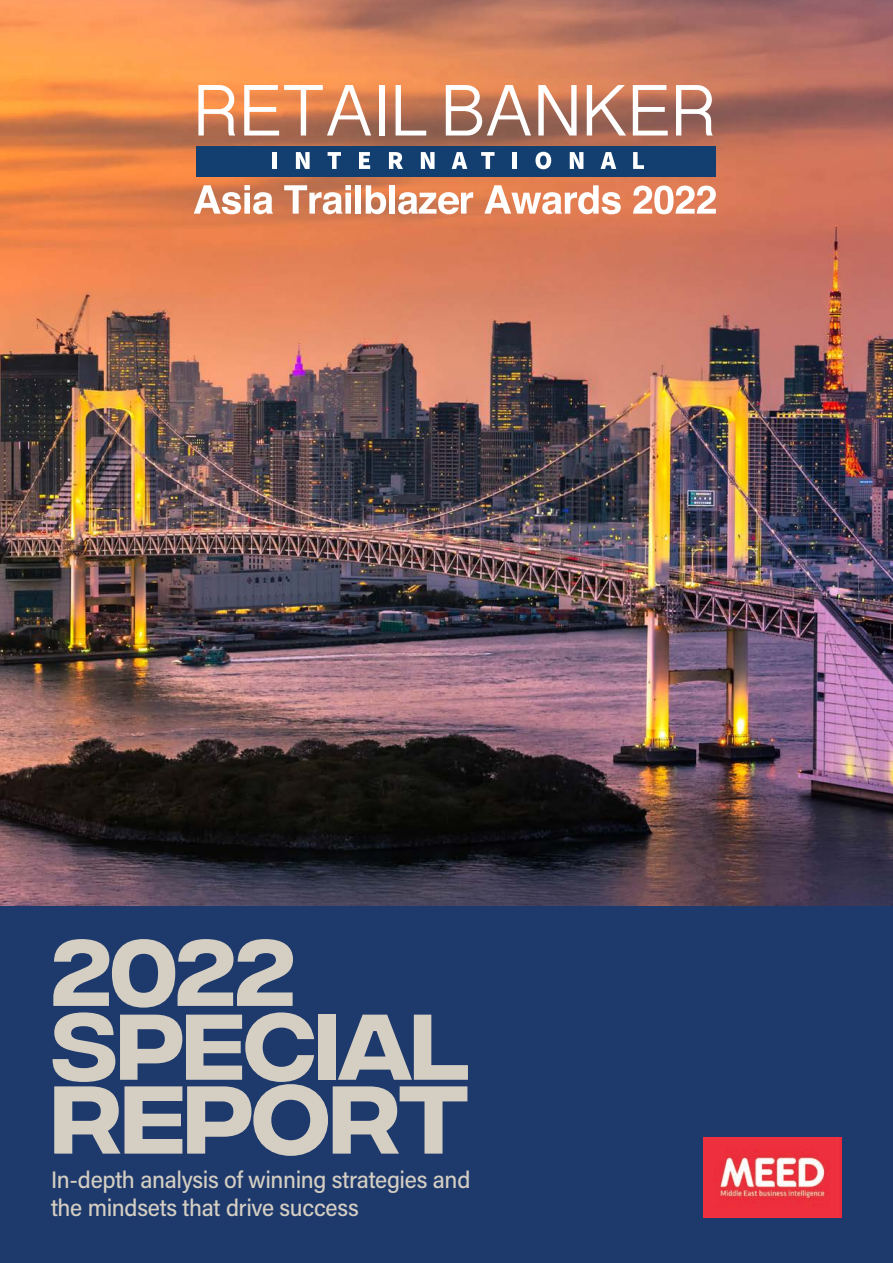
<style>
.page{position:relative;width:893px;height:1263px;background:#1e396b}
.page>*{position:absolute;margin:0;border:0;box-sizing:border-box;transform-origin:0 0}
.t1{font:500 96px "Integral CF";letter-spacing:-.02em;color:#d4cec3}
.t2{font:500 93px "Integral CF";letter-spacing:-.02em;color:#d4cec3}
.t3{font:24px/28.5px "Acumin Variable Concept";letter-spacing:-.015em;color:#d4cec3}
</style>
<div class="page">
<img style="left:0;top:0;width:893px;height:906px">
<div style="left:196px;top:146px;width:520px;height:30px;background:#123f70"></div>
<svg style="left:198px;top:85px;width:37px;height:51px;background:#e8b293"></svg>
<svg style="left:244px;top:85px;width:127px;height:51px;background:#da9d7e"></svg>
<div style="left:379px;top:85px;width:6px;height:51px;background:#fff"></div>
<svg style="left:396px;top:85px;width:30px;height:51px;background:#cc957a"></svg>
<svg style="left:446px;top:85px;width:85px;height:51px;background:#c99e8b"></svg>
<svg style="left:538px;top:85px;width:39px;height:51px;background:#cfa899"></svg>
<svg style="left:587px;top:85px;width:39px;height:51px;background:#c99c8c"></svg>
<svg style="left:633px;top:85px;width:35px;height:51px;background:#c49f95"></svg>
<svg style="left:676px;top:85px;width:37px;height:51px;background:#c7a299"></svg>
<svg style="left:194px;top:185px;width:79px;height:29px;background:#e4b49e"></svg>
<svg style="left:284px;top:185px;width:67px;height:29px;background:#dfaf99"></svg>
<div style="left:356px;top:185px;width:5px;height:29px;background:#fff"></div>
<svg style="left:366px;top:185px;width:20px;height:29px"></svg>
<div style="left:389px;top:185px;width:6px;height:29px;background:#fff"></div>
<svg style="left:398px;top:192px;width:75px;height:22px;background:#edc6b4"></svg>
<svg style="left:484px;top:185px;width:137px;height:29px;background:#eeb69d"></svg>
<svg style="left:633px;top:186px;width:83px;height:28px;background:#f0c1ae"></svg>
<div style="left:272px;top:152px;width:5px;height:17px;background:#fff"></div>
<svg style="left:296px;top:152px;width:14px;height:17px"></svg>
<svg style="left:328px;top:152px;width:13px;height:17px"></svg>
<svg style="left:359px;top:152px;width:11px;height:17px"></svg>
<svg style="left:389px;top:152px;width:14px;height:17px"></svg>
<svg style="left:421px;top:152px;width:14px;height:17px"></svg>
<svg style="left:452px;top:152px;width:15px;height:17px"></svg>
<svg style="left:481px;top:152px;width:14px;height:17px"></svg>
<hr style="left:513px;top:152px;width:4px;height:17px;background:#fff">
<svg style="left:535px;top:152px;width:16px;height:17px"></svg>
<svg style="left:570px;top:152px;width:13px;height:17px"></svg>
<svg style="left:601px;top:152px;width:15px;height:17px"></svg>
<svg style="left:633px;top:152px;width:11px;height:17px"></svg>
<img style="left:703px;top:1137px;width:139px;height:80px">
<p class="t2" style="left:51px;top:921px;width:246px">2022</p>
<p class="t2" style="left:51px;top:995px;width:421px">SPECIAL</p>
<p class="t1" style="left:51px;top:1066px;width:421px">REPORT</p>
<p class="t3" style="left:51px;top:1164px;width:421px">In-depth analysis of winning strategies and the mindsets that drive success</p>
</div>
